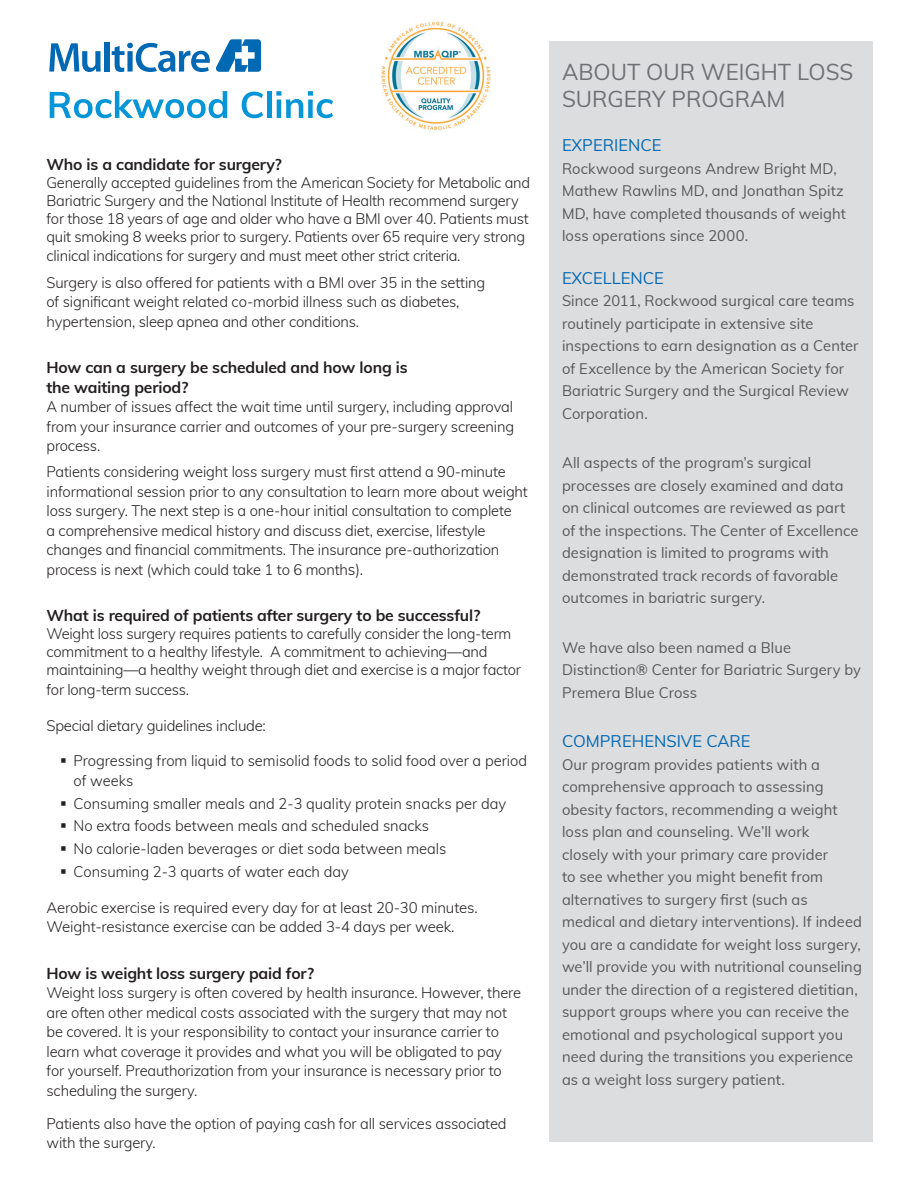
<style>
.page{position:relative;width:918px;height:1188px;background:#fff}
.page>*{position:absolute;margin:0;border:0;box-sizing:border-box;transform-origin:0 0}
.t1{font:22.5px/27px "Muli";color:#6f7073}
.t2{font:16.5px "Muli";color:#0168b3}
.t3{font:700 15.75px/19.5px "Muli";letter-spacing:-.01em;color:#231f20}
.t4{font:300 15px/19.5px "Muli";letter-spacing:-.01em;color:#231f20}
.t5{font:15px/22.5px "Muli";letter-spacing:.005em;color:#57585a}
.s1{font-size:15.75px}
</style>
<div class="page">
<div style="left:550px;top:41px;width:323px;height:1101px;background:#dcdddf"></div>
<img style="left:381px;top:21px;width:110px;height:111px">
<svg style="left:50px;top:91px;width:177px;height:27px"></svg>
<svg style="left:242px;top:92px;width:21px;height:26px"></svg>
<div style="left:267px;top:91px;width:5px;height:27px;background:#0696d7"></div>
<svg style="left:276px;top:91px;width:57px;height:27px"></svg>
<svg style="left:216px;top:39px;width:45px;height:33px"></svg>
<svg style="left:49px;top:43px;width:52px;height:29px"></svg>
<div style="left:104px;top:42px;width:5px;height:30px;background:#0168b3"></div>
<svg style="left:112px;top:43px;width:98px;height:29px"></svg>
<p class="t3" style="left:46px;top:154px;width:237px">Who is a candidate for surgery?</p>
<p class="t4" style="left:46px;top:173px;width:485px;line-height:18px">Generally accepted guidelines from the American Society for Metabolic and Bariatric Surgery and the National Institute of Health recommend surgery for those 18 years of age and older who have a BMI over 40. Patients must quit smoking 8 weeks prior to surgery. Patients over 65 require very strong</p>
<p class="t4" style="left:46px;top:246px;width:416px">clinical indications for surgery and must meet other strict criteria.</p>
<p class="t4" style="left:46px;top:272px;width:440px">Surgery is also offered for patients with a BMI over 35 in the setting of significant weight related co-morbid illness such as diabetes, hypertension, sleep apnea and other conditions.</p>
<p class="t3" style="left:46px;top:357px;width:363px">How can a surgery be scheduled and how long is the waiting period?</p>
<p class="t4" style="left:46px;top:396px;width:469px;text-align:justify">A number of issues affect the wait time until surgery, including approval from your insurance carrier and outcomes of your pre-surgery screening process.</p>
<p class="t4" style="left:46px;top:462px;width:483px">Patients considering weight loss surgery must first attend a 90-minute informational session prior to any consultation to learn more about weight loss surgery. The next step is a one-hour initial consultation to complete<br>a comprehensive medical history and discuss diet, exercise, lifestyle changes and financial commitments. The insurance pre-authorization process is next (which could take 1 to 6 month<span class="s1">s).</span></p>
<p class="t3" style="left:46px;top:605px;width:435px">What is required of patients after surgery to be successful?</p>
<p class="t4" style="left:46px;top:624px;width:476px;line-height:18px">Weight loss surgery requires patients to carefully consider the long-term commitment to a healthy lifestyle. A commitment to achieving—and maintaining—a healthy weight through diet and exercise is a major factor</p>
<p class="t4" style="left:46px;top:679px;width:144px">for long-term success.</p>
<p class="t4" style="left:46px;top:715px;width:221px">Special dietary guidelines include:</p>
<p class="t4" style="left:74px;top:751px;width:455px">Progressing from liquid to semisolid foods to solid food over a period of weeks</p>
<p class="t4" style="left:74px;top:793px;width:434px">Consuming smaller meals and 2-3 quality protein snacks per day</p>
<p class="t4" style="left:74px;top:815px;width:357px">No extra foods between meals and scheduled snacks</p>
<p class="t4" style="left:74px;top:838px;width:374px">No calorie-laden beverages or diet soda between meals</p>
<p class="t4" style="left:74px;top:861px;width:277px">Consuming 2-3 quarts of water each day</p>
<p class="t4" style="left:46px;top:897px;width:433px">Aerobic exercise is required every day for at least 20-30 minutes.<br>Weight-resistance exercise can be added 3-4 days per week.</p>
<p class="t3" style="left:46px;top:962px;width:269px">How is weight loss surgery paid for?</p>
<p class="t4" style="left:46px;top:982px;width:476px">Weight loss surgery is often covered by health insurance. However, there are often other medical costs associated with the surgery that may not be covered. It is your responsibility to contact your insurance carrier to learn what coverage it provides and what you will be obligated to pay for yourself. Preauthorization from your insurance is necessary prior to scheduling the surgery.</p>
<p class="t4" style="left:46px;top:1113px;width:462px">Patients also have the option of paying cash for all services associated with the surgery.</p>
<p class="t1" style="left:562px;top:57px;width:293px">ABOUT OUR WEIGHT LOSS<br>SURGERY PROGRAM</p>
<p class="t2" style="left:562px;top:133px;width:101px">EXPERIENCE</p>
<p class="t5" style="left:562px;top:156px;width:285px">Rockwood surgeons Andrew Bright MD, Mathew Rawlins MD, and Jonathan Spitz MD, have completed thousands of weight loss operations since 2000.</p>
<p class="t2" style="left:562px;top:266px;width:103px">EXCELLENCE</p>
<p class="t5" style="left:562px;top:289px;width:298px">Since 2011, Rockwood surgical care teams routinely participate in extensive site inspections to earn designation as a Center of Excellence by the American Society for Bariatric Surgery and the Surgical Review Corporation.</p>
<p class="t5" style="left:562px;top:451px;width:298px">All aspects of the program’s surgical processes are closely examined and data on clinical outcomes are reviewed as part of the inspections. The Center of Excellence designation is limited to programs with demonstrated track records of favorable outcomes in bariatric surgery.</p>
<p class="t5" style="left:562px;top:635px;width:301px">We have also been named a Blue<br>Distinction® Center for Bariatric Surgery by<br>Premera Blue Cross</p>
<p class="t2" style="left:562px;top:729px;width:190px">COMPREHENSIVE CARE</p>
<p class="t5" style="left:562px;top:752px;width:301px">Our program provides patients with a comprehensive approach to assessing obesity factors, recommending a weight loss plan and counseling. We’ll work<br>closely with your primary care provider<br>to see whether you might benefit from alternatives to surgery first (such as medical and dietary interventions). If indeed you are a candidate for weight loss surgery, we’ll provide you with nutritional counseling under the direction of a registered dietitian, support groups where you can receive the emotional and psychological support you need during the transitions you experience as a weight loss surgery patient.</p>
</div>
